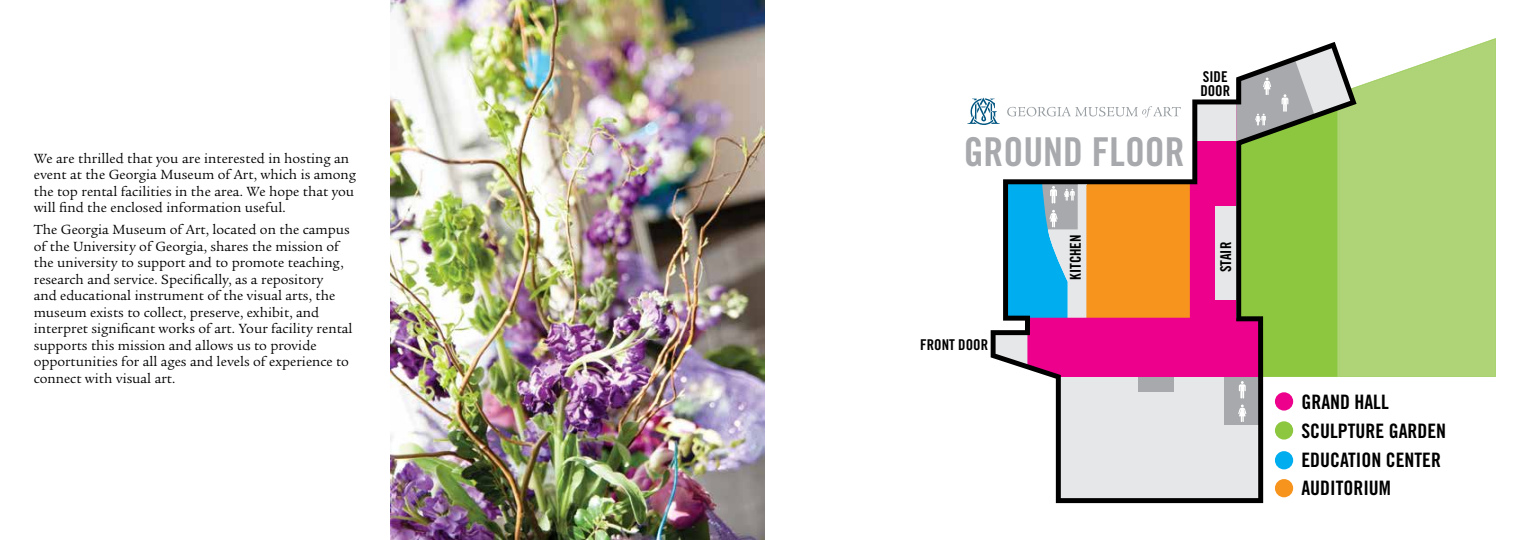
<style>
.page{position:relative;width:1530px;height:540px;background:#fff}
.page>*{position:absolute;margin:0;border:0;box-sizing:border-box;transform-origin:0 0}
.t1{font:39.75px "Trade Gothic Bold Cond Twenty";color:#a7a9ac}
.t2{font:19.88px/28.6px "Trade Gothic Bold Cond Twenty";color:#000}
.t3{font:14.88px/14.9px "Trade Gothic Bold Cond Twenty";color:#000}
.t4{font:13.75px/16.5px "Legacy Serif";color:#000}
</style>
<div class="page">
<svg style="left:967px;top:98px;width:24px;height:27px"></svg>
<div style="left:989px;top:335px;width:7px;height:19px;background:#a6a6a6"></div>
<svg style="left:1357px;top:38px;width:139px;height:339px;background:#b3d780"></svg>
<svg style="left:991px;top:42px;width:366px;height:461px"></svg>
<img style="left:390px;top:0;width:375px;height:540px">
<p class="t4" style="left:34px;top:150px;width:324px">We are thrilled that you are interested in hosting an event at the Georgia Museum of Art, which is among the top rental facilities in the area. We hope that you will find the enclosed information useful.</p>
<p class="t4" style="left:34px;top:222px;width:320px">The Georgia Museum of Art, located on the campus of the University of Georgia, shares the mission of the university to support and to promote teaching, research and service. Specifically, as a repository<br>and educational instrument of the visual arts, the museum exists to collect, preserve, exhibit, and interpret significant works of art. Your facility rental supports this mission and allows us to provide opportunities for all ages and levels of experience to connect with visual art.</p>
<h1 class="t1" style="left:964px;top:127px;width:222px">GROUND FLOOR</h1>
<p class="t3" style="left:1200px;top:69px;width:31px">SIDE<br>DOOR</p>
<p class="t3" style="left:920px;top:337px;width:69px">FRONT DOOR</p>
<p class="t3" style="left:1068px;top:280px;width:47px;rotate:-90deg">KITCHEN</p>
<p class="t3" style="left:1218px;top:272px;width:32px;rotate:-90deg">STAIR</p>
<h2 class="t2" style="left:1301px;top:387px;width:146px">GRAND HALL<br>SCULPTURE GARDEN<br>EDUCATION CENTER<br>AUDITORIUM</h2>
</div>
